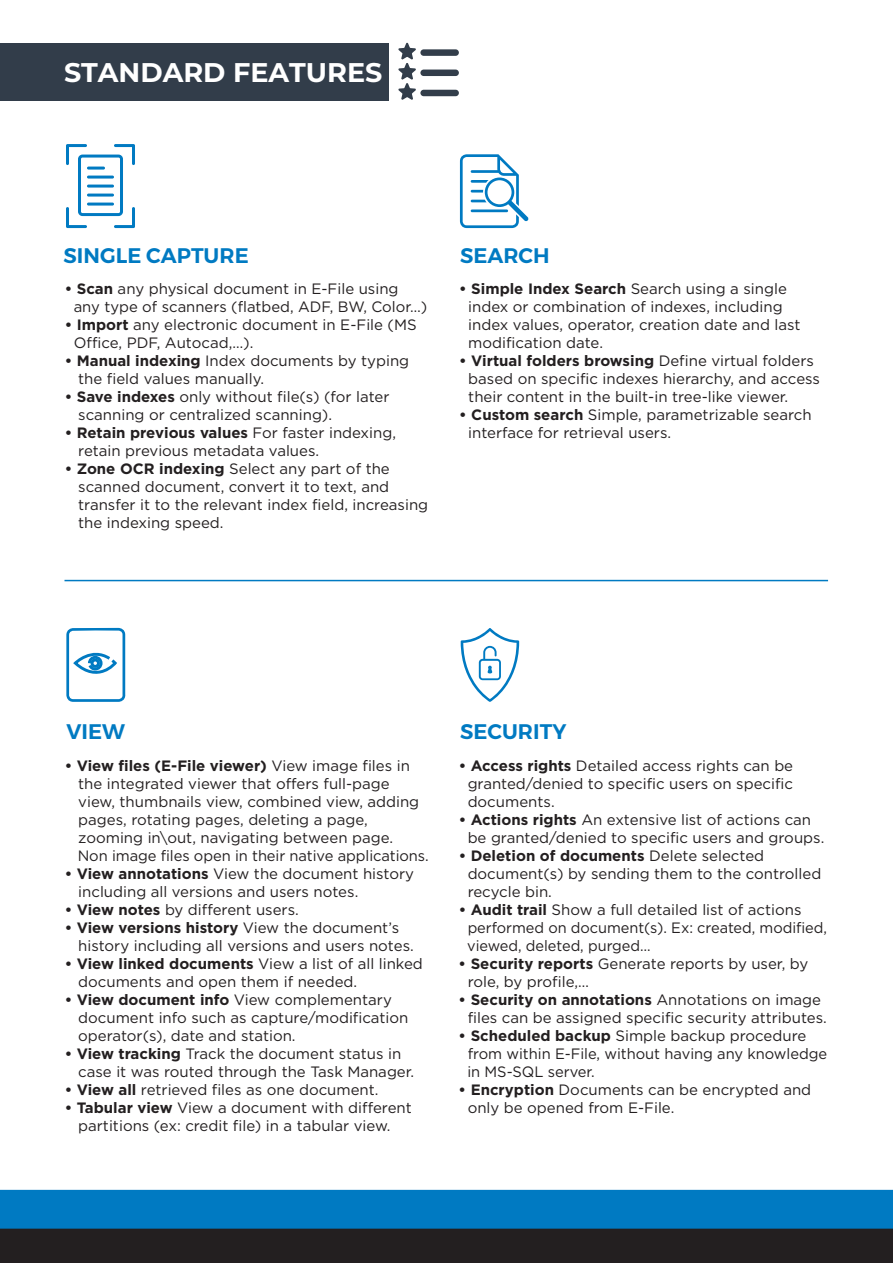
<style>
.page{position:relative;width:893px;height:1263px;background:#fff}
.page>*{position:absolute;margin:0;border:0;box-sizing:border-box;transform-origin:0 0}
.t1{font:700 27px "Montserrat";color:#fff}
.t2{font:600 21px "Montserrat";color:#007ac2}
.t3{font:15px/18px "Gotham";color:#231f20}
.s1{font-weight:700}
</style>
<div class="page">
<div style="left:0;top:43px;width:389px;height:58px;background:#323d4a"></div>
<svg style="left:66px;top:144px;width:69px;height:84px"></svg>
<hr style="left:87px;top:203px;width:27px;height:3px;background:#007ac2;border-radius:2px">
<hr style="left:87px;top:194px;width:27px;height:3px;background:#007ac2;border-radius:2px">
<hr style="left:87px;top:185px;width:27px;height:3px;background:#007ac2;border-radius:2px">
<hr style="left:87px;top:176px;width:27px;height:3px;background:#007ac2;border-radius:2px">
<hr style="left:87px;top:167px;width:18px;height:3px;background:#007ac2;border-radius:2px">
<svg style="left:460px;top:154px;width:69px;height:74px"></svg>
<svg style="left:66px;top:628px;width:59px;height:74px"></svg>
<svg style="left:461px;top:628px;width:58px;height:74px"></svg>
<hr style="left:64px;top:580px;width:764px;height:1px;background:#007ac2">
<div style="left:0;top:1205px;width:893px;height:58px;background:#231f20"></div>
<div style="left:0;top:1190px;width:893px;height:38px;background:#007ac2"></div>
<div style="left:420px;top:49px;width:39px;height:7px;background:#323d4a;border-radius:3px"></div>
<div style="left:420px;top:70px;width:39px;height:6px;background:#323d4a;border-radius:3px"></div>
<svg style="left:398px;top:43px;width:18px;height:57px"></svg>
<div style="left:420px;top:90px;width:39px;height:6px;background:#323d4a;border-radius:3px"></div>
<h1 class="t1" style="left:64px;top:53px;width:320px">STANDARD FEATURES</h1>
<h2 class="t2" style="left:64px;top:239px;width:187px">SINGLE CAPTURE</h2>
<h2 class="t2" style="left:460px;top:239px;width:91px">SEARCH</h2>
<p class="t3" style="left:74px;top:280px;width:355px;text-indent:-9px"><span class="s1">• Scan</span> any physical document in E-File using any type of scanners (flatbed, ADF, BW, Color…)</p>
<p class="t3" style="left:74px;top:316px;width:344px;text-indent:-9px"><span class="s1">• Import</span> any electronic document in E-File (MS<br>Office, PDF, Autocad,…).</p>
<p class="t3" style="left:78px;top:352px;width:332px;text-indent:-14px"><span class="s1">• Manual indexing</span> Index documents by typing the field values manually.</p>
<p class="t3" style="left:78px;top:388px;width:313px;text-indent:-14px"><span class="s1">• Save indexes</span> only without file(s) (for later scanning or centralized scanning).</p>
<p class="t3" style="left:78px;top:424px;width:319px;text-indent:-14px"><span class="s1">• Retain previous values</span> For faster indexing, retain previous metadata values.</p>
<p class="t3" style="left:78px;top:460px;width:351px;text-indent:-14px"><span class="s1">• Zone OCR indexing</span> Select any part of the scanned document, convert it to text, and transfer it to the relevant index field, increasing the indexing speed.</p>
<p class="t3" style="left:468px;top:280px;width:334px;text-indent:-9px"><span class="s1">• Simple Index Search</span> Search using a single index or combination of indexes, including index values, operator, creation date and last modification date.</p>
<p class="t3" style="left:468px;top:352px;width:353px;text-indent:-9px"><span class="s1">• Virtual folders browsing</span> Define virtual folders based on specific indexes hierarchy, and access their content in the built-in tree-like viewer.</p>
<p class="t3" style="left:468px;top:406px;width:345px;text-indent:-9px"><span class="s1">• Custom search</span> Simple, parametrizable search interface for retrieval users.</p>
<h2 class="t2" style="left:66px;top:714px;width:60px">VIEW</h2>
<h2 class="t2" style="left:460px;top:714px;width:108px">SECURITY</h2>
<p class="t3" style="left:78px;top:756px;width:352px;text-indent:-13px"><span class="s1">• View files (E-File viewer)</span> View image files in the integrated viewer that offers full-page view, thumbnails view, combined view, adding pages, rotating pages, deleting a page, zooming in\out, navigating between page.<br>Non image files open in their native applications.</p>
<p class="t3" style="left:78px;top:864px;width:337px;text-indent:-14px"><span class="s1">• View annotations</span> View the document history including all versions and users notes.</p>
<p class="t3" style="left:65px;top:900px;width:236px"><span class="s1">• View notes</span> by different users.</p>
<p class="t3" style="left:78px;top:918px;width:337px;text-indent:-14px"><span class="s1">• View versions history</span> View the document’s history including all versions and users notes.</p>
<p class="t3" style="left:78px;top:954px;width:346px;text-indent:-14px"><span class="s1">• View linked documents</span> View a list of all linked documents and open them if needed.</p>
<p class="t3" style="left:78px;top:990px;width:332px;text-indent:-14px"><span class="s1">• View document info</span> View complementary document info such as capture/modification operator(s), date and station.</p>
<p class="t3" style="left:78px;top:1044px;width:337px;text-indent:-14px"><span class="s1">• View tracking</span> Track the document status in case it was routed through the Task Manager.</p>
<p class="t3" style="left:65px;top:1080px;width:315px"><span class="s1">• View all</span> retrieved files as one document.</p>
<p class="t3" style="left:65px;top:1098px;width:349px;text-align:center"><span class="s1">• Tabular view</span> View a document with different partitions (ex: credit file) in a tabular view.</p>
<p class="t3" style="left:468px;top:756px;width:327px;text-align:justify;text-indent:-9px"><span class="s1">• Access rights</span> Detailed access rights can be granted/denied to specific users on specific documents.</p>
<p class="t3" style="left:468px;top:810px;width:358px;text-indent:-9px"><span class="s1">• Actions rights</span> An extensive list of actions can be granted/denied to specific users and groups.</p>
<p class="t3" style="left:468px;top:846px;width:355px;text-indent:-9px"><span class="s1">• Deletion of documents</span> Delete selected document(s) by sending them to the controlled recycle bin.</p>
<p class="t3" style="left:467px;top:900px;width:361px;text-indent:-9px"><span class="s1">• Audit trail</span> Show a full detailed list of actions performed on document(s). Ex: created, modified, viewed, deleted, purged…</p>
<p class="t3" style="left:468px;top:954px;width:342px;text-indent:-9px"><span class="s1">• Security reports</span> Generate reports by user, by role, by profile,…</p>
<p class="t3" style="left:468px;top:990px;width:361px;text-indent:-9px"><span class="s1">• Security on annotations</span> Annotations on image files can be assigned specific security attributes.</p>
<p class="t3" style="left:467px;top:1026px;width:361px;text-indent:-9px"><span class="s1">• Scheduled backup</span> Simple backup procedure from within E-File, without having any knowledge in MS-SQL server.</p>
<p class="t3" style="left:468px;top:1080px;width:345px;text-indent:-9px"><span class="s1">• Encryption</span> Documents can be encrypted and only be opened from E-File.</p>
</div>
